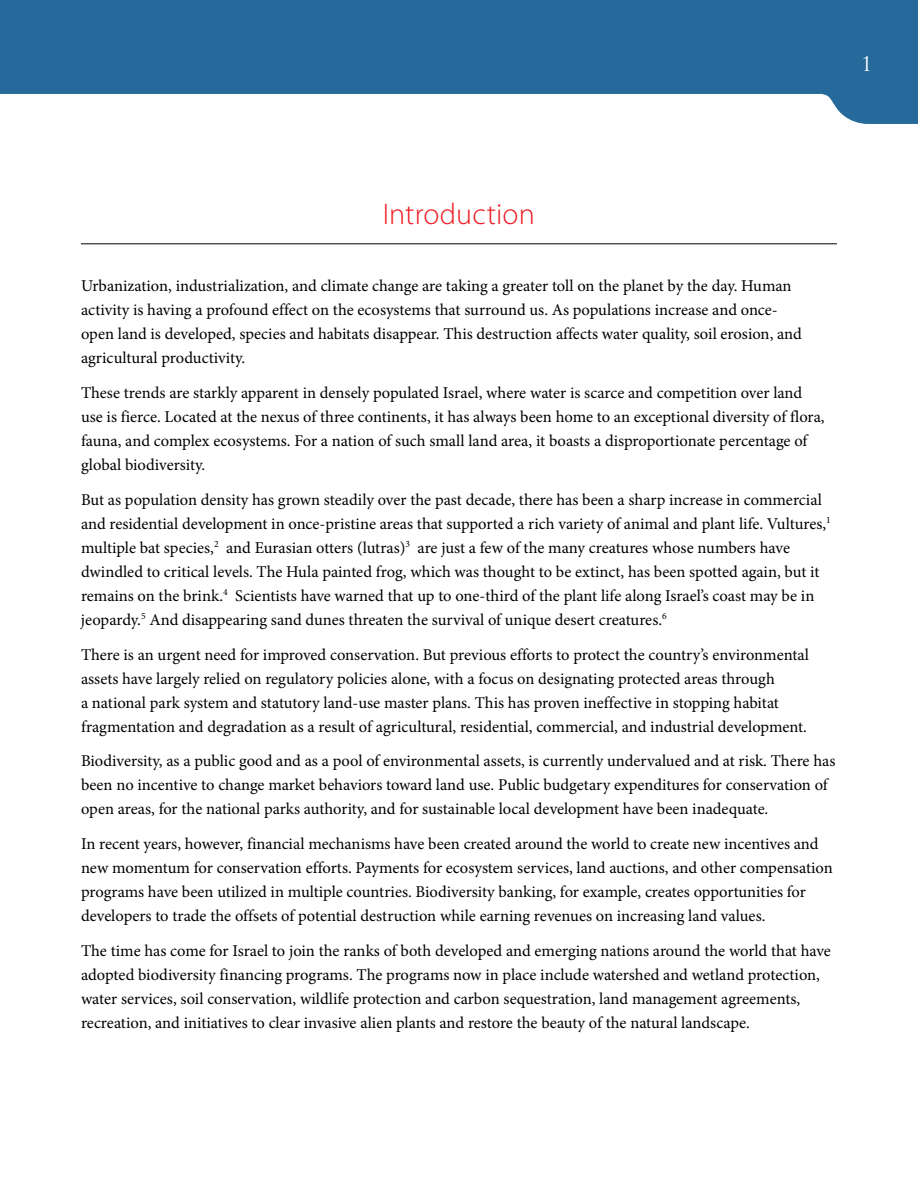
<style>
.page{position:relative;width:918px;height:1188px;background:#fff}
.page>*{position:absolute;margin:0;border:0;box-sizing:border-box;transform-origin:0 0}
.t1{font:300 30px "Myriad Pro";color:#ed1d24}
.t2{font:19.5px "Trajan Pro";color:#fff}
.t3{font:16.5px/24px "Minion Pro";letter-spacing:-.005em;color:#000}
</style>
<div class="page">
<svg style="left:0;top:0;width:918px;height:124px;fill:#256a9a"></svg>
<hr style="left:81px;top:243px;width:756px;height:1px;background:#000">
<p class="t2" style="left:861px;top:52px;width:13px">1</p>
<h1 class="t1" style="left:383px;top:196px;width:154px">I ntroduction</h1>
<p class="t3" style="left:81px;top:274px;width:722px">Urbanization, industrialization, and climate change are taking a greater toll on the planet by the day. Human activity is having a profound effect on the ecosystems that surround us. As populations increase and once&shy;open land is developed, species and habitats disappear. This destruction affects water quality, soil erosion, and agricultural productivity.</p>
<p class="t3" style="left:81px;top:381px;width:745px">These trends are starkly apparent in densely populated Israel, where water is scarce and competition over land use is fierce. Located at the nexus of three continents, it has always been home to an exceptional diversity of flora, fauna, and complex ecosystems. For a nation of such small land area, it boasts a disproportionate percentage of global biodiversity.</p>
<p class="t3" style="left:81px;top:488px;width:751px">But as population density has grown steadily over the past decade, there has been a sharp increase in commercial and residential development in once-pristine areas that supported a rich variety of animal and plant life. Vultures,<sup>1 </sup>multiple bat species,<sup>2</sup> and Eurasian otters (lutras)<sup>3</sup> are just a few of the many creatures whose numbers have dwindled to critical levels. The Hula painted frog, which was thought to be extinct, has been spotted again, but it remains on the brink.<sup>4</sup> Scientists have warned that up to one-third of the plant life along Israel’s coast may be in jeopardy.<sup>5</sup> And disappearing sand dunes threaten the survival of unique desert creatures.<sup>6</sup></p>
<p class="t3" style="left:81px;top:642px;width:730px">There is an urgent need for improved conservation. But previous efforts to protect the country’s environmental assets have largely relied on regulatory policies alone, with a focus on designating protected areas through<br>a national park system and statutory land-use master plans. This has proven ineffective in stopping habitat fragmentation and degradation as a result of agricultural, residential, commercial, and industrial development.</p>
<p class="t3" style="left:81px;top:749px;width:756px">Biodiversity, as a public good and as a pool of environmental assets, is currently undervalued and at risk. There has been no incentive to change market behaviors toward land use. Public budgetary expenditures for conservation of open areas, for the national parks authority, and for sustainable local development have been inadequate.</p>
<p class="t3" style="left:81px;top:832px;width:753px">In recent years, however, financial mechanisms have been created around the world to create new incentives and new momentum for conservation efforts. Payments for ecosystem services, land auctions, and other compensation programs have been utilized in multiple countries. Biodiversity banking, for example, creates opportunities for developers to trade the offsets of potential destruction while earning revenues on increasing land values.</p>
<p class="t3" style="left:81px;top:939px;width:751px">The time has come for Israel to join the ranks of both developed and emerging nations around the world that have adopted biodiversity financing programs. The programs now in place include watershed and wetland protection, water services, soil conservation, wildlife protection and carbon sequestration, land management agreements, recreation, and initiatives to clear invasive alien plants and restore the beauty of the natural landscape.</p>
</div>
